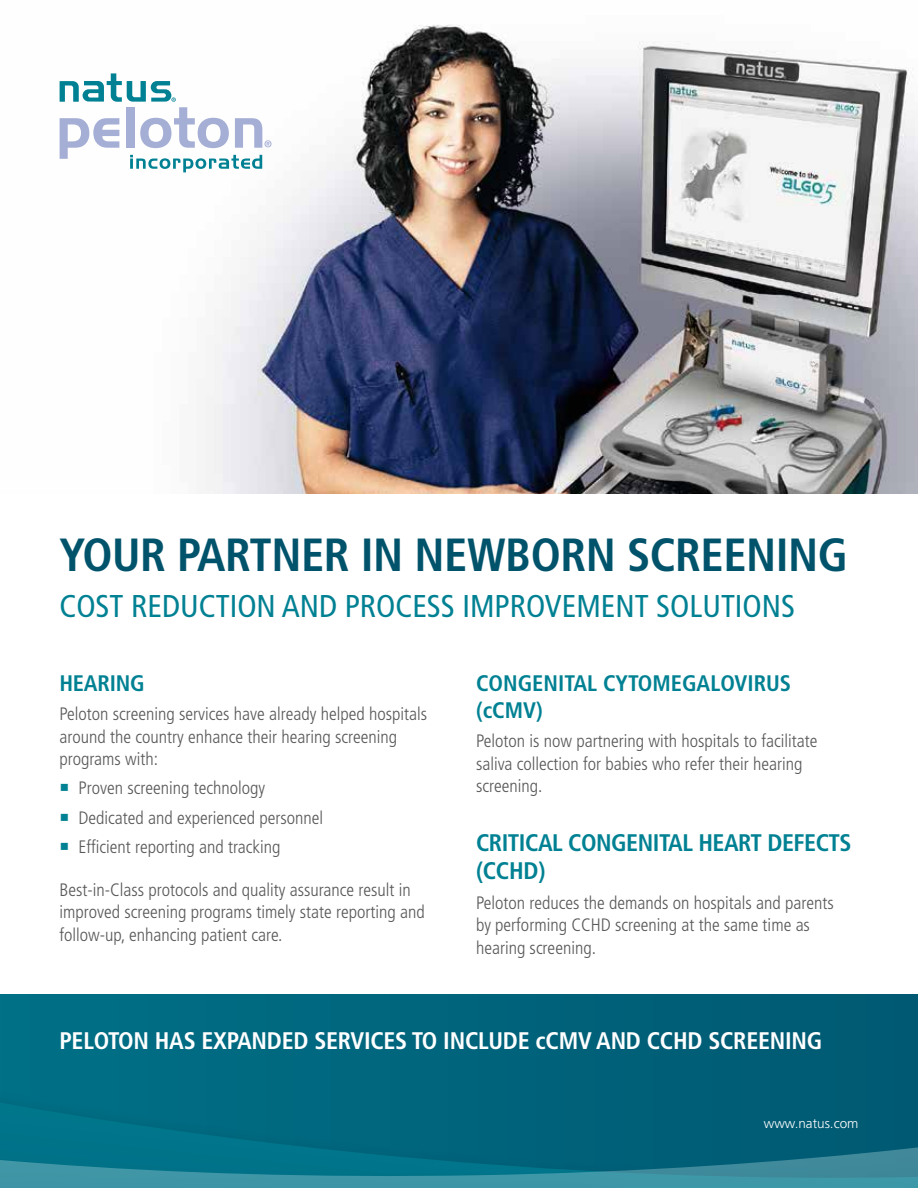
<style>
.page{position:relative;width:918px;height:1188px;background:#fff}
.page>*{position:absolute;margin:0;border:0;box-sizing:border-box;transform-origin:0 0}
.t1{font:700 condensed 46.5px "Frutiger LT Std";letter-spacing:-.01em;color:#00536b}
.t2{font:condensed 31.5px "Frutiger LT Std";color:#008193}
.t3{font:700 condensed 24px "Frutiger LT Std";letter-spacing:-.01em;color:#fff}
.t4{font:700 condensed 24px/28.8px "Frutiger LT Std";letter-spacing:-.02em;color:#008193}
.t5{font:700 condensed 22.5px/27px "Frutiger LT Std";color:#008193}
.t6{font:300 condensed 18px/22.5px "Frutiger LT Std";color:#58585a}
.t7{font:300 13.5px "Frutiger LT Std";color:#fff}
.s1{color:#008193}
</style>
<div class="page">
<img style="left:59px;top:24px;width:859px;height:469px">
<div style="left:0;top:995px;width:918px;height:192px;background:#00647c"></div>
<svg style="left:0;top:1038px;width:918px;height:150px"></svg>
<svg style="left:60px;top:73px;width:212px;height:99px"></svg>
<h1 class="t1" style="left:59px;top:527px;width:790px">YOUR PARTNER IN NEWBORN SCREENING</h1>
<h2 class="t2" style="left:59px;top:588px;width:737px">COST REDUCTION AND PROCESS IMPROVEMENT SOLUTIONS</h2>
<p class="t5" style="left:59px;top:670px;width:87px">HEARING</p>
<p class="t6" style="left:59px;top:703px;width:369px">Peloton screening services have already helped hospitals around the country enhance their hearing screening programs with:</p>
<p class="t6" style="left:59px;top:777px;width:207px"><span class="s1">○</span> Proven screening technology</p>
<p class="t6" style="left:59px;top:806px;width:265px"><span class="s1">○</span> Dedicated and experienced personnel</p>
<p class="t6" style="left:59px;top:836px;width:223px"><span class="s1">○</span> Efficient reporting and tracking</p>
<p class="t6" style="left:59px;top:878px;width:367px">Best-in-Class protocols and quality assurance result in improved screening programs timely state reporting and follow-up, enhancing patient care.</p>
<p class="t5" style="left:476px;top:670px;width:317px">CONGENITAL CYTOMEGALOVIRUS (cCMV)</p>
<p class="t6" style="left:476px;top:730px;width:343px">Peloton is now partnering with hospitals to facilitate saliva collection for babies who refer their hearing screening.</p>
<h3 class="t4" style="left:476px;top:828px;width:377px">CRITICAL CONGENITAL HEART DEFECTS (CCHD)</h3>
<p class="t6" style="left:476px;top:891px;width:359px">Peloton reduces the demands on hospitals and parents by performing CCHD screening at the same time as hearing screening.</p>
<h3 class="t3" style="left:59px;top:1027px;width:765px">PELOTON HAS EXPANDED SERVICES TO INCLUDE cCMV AND CCHD SCREENING</h3>
<p class="t7" style="left:764px;top:1116px;width:96px">www.natus.com</p>
</div>
